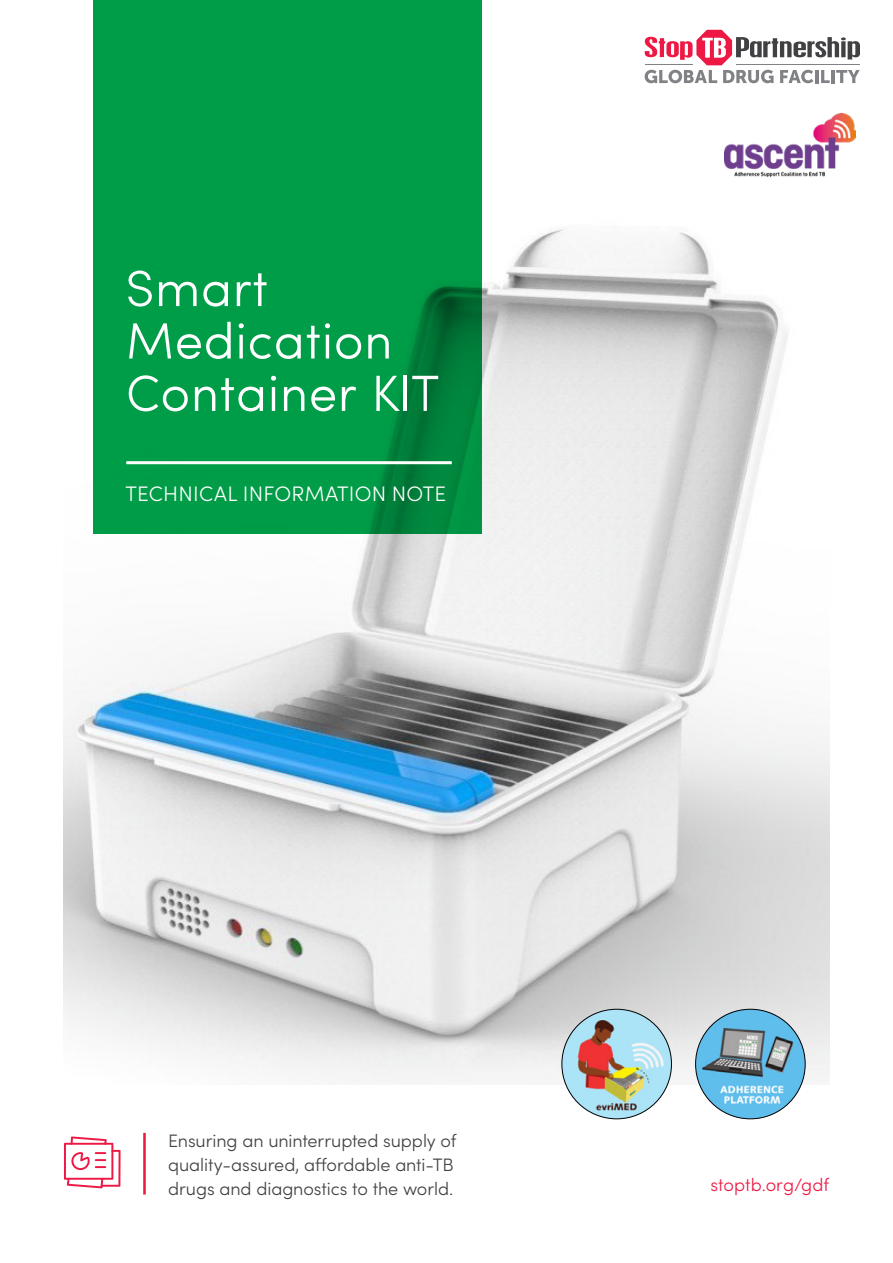
<style>
.page{position:relative;width:893px;height:1263px;background:#fff}
.page>*{position:absolute;margin:0;border:0;box-sizing:border-box;transform-origin:0 0}
.t1{font:300 51px/52.3px "Sofia Pro";letter-spacing:.01em;color:#fff}
.t2{font:300 21px "Sofia Pro";letter-spacing:.015em;color:#fff}
.t3{font:300 18px/24px "Sofia Pro";letter-spacing:-.005em;color:#414042}
.t4{font:300 18px "Sofia Pro";letter-spacing:.005em;color:#ed1944}
</style>
<div class="page">
<img style="left:64px;top:191px;width:765px;height:893px">
<div style="left:94px;top:0;width:388px;height:534px;background:#009d48"></div>
<hr style="left:126px;top:461px;width:326px;height:3px;background:#fff">
<svg style="left:645px;top:30px;width:215px;height:53px"></svg>
<hr style="left:143px;top:1133px;width:3px;height:61px;background:#ed1944">
<svg style="left:64px;top:1136px;width:57px;height:52px"></svg>
<img style="left:724px;top:114px;width:132px;height:62px">
<img style="left:562px;top:1009px;width:109px;height:110px;border-radius:55px">
<img style="left:696px;top:1009px;width:109px;height:110px;border-radius:55px">
<h1 class="t1" style="left:125px;top:259px;width:316px">Smart<br>Medication<br>Container KIT</h1>
<p class="t2" style="left:125px;top:479px;width:322px">TECHNICAL INFORMATION NOTE</p>
<p class="t3" style="left:168px;top:1127px;width:290px">Ensuring an uninterrupted supply of quality-assured, affordable anti-TB drugs and diagnostics to the world.</p>
<p class="t4" style="left:710px;top:1172px;width:120px">stoptb.org/gdf</p>
</div>
